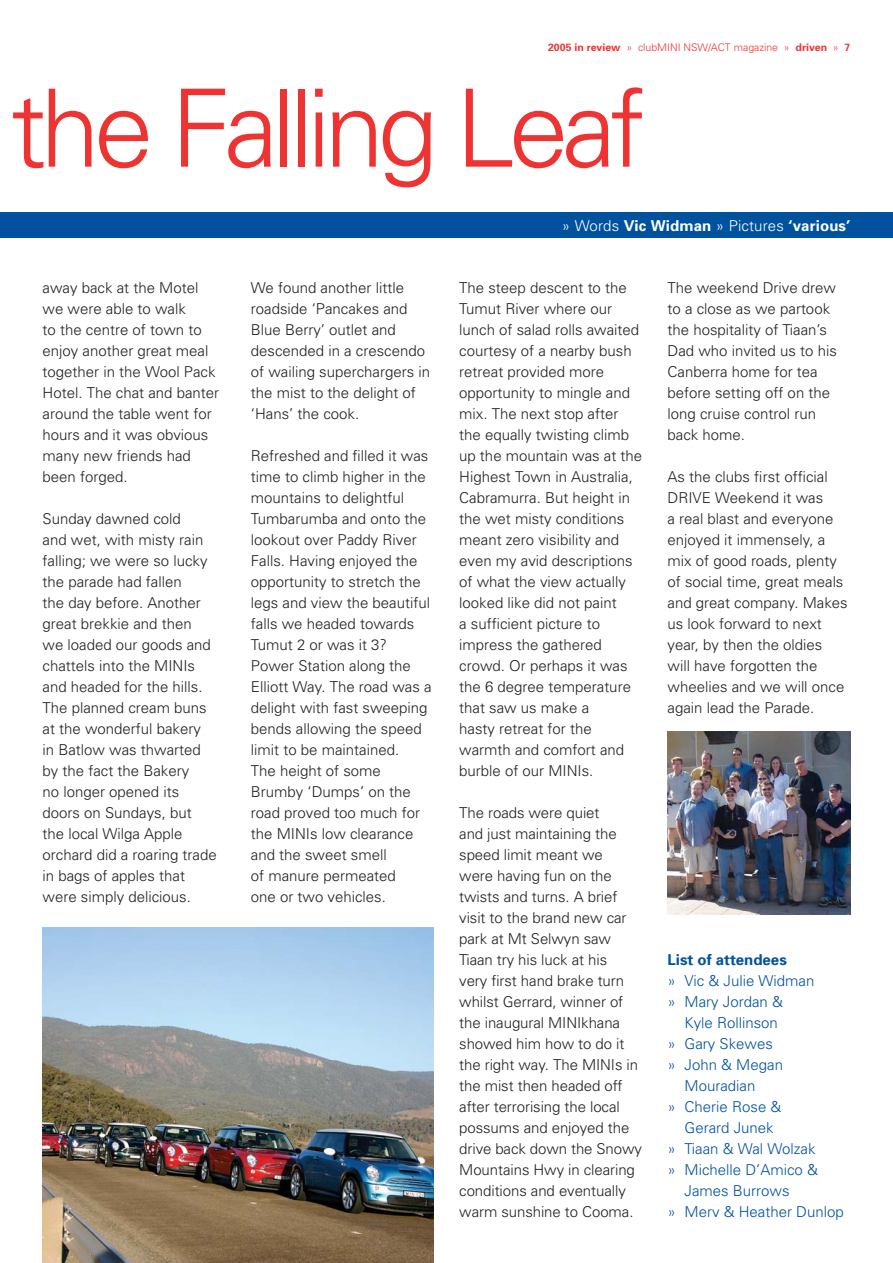
<style>
.page{position:relative;width:893px;height:1263px;background:#fff}
.page>*{position:absolute;margin:0;border:0;box-sizing:border-box;transform-origin:0 0}
.t1{font:300 108px "Univers";letter-spacing:-.06em;color:#ee3433}
.t2{font:300 15px/21px "Univers";color:#231f20}
.t3{font:300 15px "Univers";color:#00529f}
.t4{font:700 15px "Univers";letter-spacing:.01em;color:#fff}
.t5{font:700 15px "Univers";color:#00529f}
.t6{font:300 10.5px "Univers";color:#ee3433}
.s1{font-weight:700}
.s2{font-weight:300}
</style>
<div class="page">
<img style="left:43px;top:927px;width:391px;height:336px">
<img style="left:668px;top:731px;width:182px;height:183px">
<div style="left:0;top:213px;width:893px;height:25px;background:#00529f"></div>
<p class="t6" style="left:548px;top:43px;width:304px"><span class="s1">2005 in review</span> » clubMINI NSW/ACT magazine » <span class="s1">driven</span> » <span class="s1">7</span></p>
<h1 class="t1" style="left:11px;top:89px;width:637px">the Falling Leaf</h1>
<p class="t4" style="left:562px;top:220px;width:290px"><span class="s2">» Words</span> Vic Widman <span class="s2">» Pictures</span> ‘various’</p>
<p class="t2" style="left:43px;top:278px;width:178px">away back at the Motel we were able to walk<br>to the centre of town to enjoy another great meal together in the Wool Pack<br>Hotel. The chat and banter around the table went for hours and it was obvious many new friends had been forged.</p>
<p class="t2" style="left:43px;top:509px;width:176px">Sunday dawned cold<br>and wet, with misty rain falling; we were so lucky the parade had fallen<br>the day before. Another great brekkie and then<br>we loaded our goods and chattels into the MINIs and headed for the hills.<br>The planned cream buns at the wonderful bakery<br>in Batlow was thwarted by the fact the Bakery<br>no longer opened its doors on Sundays, but the local Wilga Apple orchard did a roaring trade in bags of apples that were simply delicious.</p>
<p class="t2" style="left:251px;top:278px;width:181px">We found another little roadside ‘Pancakes and<br>Blue Berry’ outlet and descended in a crescendo of wailing superchargers in the mist to the delight of ‘Hans’ the cook.</p>
<p class="t2" style="left:251px;top:446px;width:182px">Refreshed and filled it was time to climb higher in the mountains to delightful<br>Tumbarumba and onto the lookout over Paddy River<br>Falls. Having enjoyed the opportunity to stretch the legs and view the beautiful falls we headed towards<br>Tumut 2 or was it 3?<br>Power Station along the<br>Elliott Way. The road was a delight with fast sweeping bends allowing the speed limit to be maintained.<br>The height of some<br>Brumby ‘Dumps’ on the road proved too much for the MINIs low clearance and the sweet smell<br>of manure permeated<br>one or two vehicles.</p>
<p class="t2" style="left:459px;top:278px;width:184px">The steep descent to the<br>Tumut River where our lunch of salad rolls awaited courtesy of a nearby bush retreat provided more opportunity to mingle and mix. The next stop after the equally twisting climb up the mountain was at the<br>Highest Town in Australia,<br>Cabramurra. But height in the wet misty conditions meant zero visibility and even my avid descriptions of what the view actually looked like did not paint<br>a sufficient picture to impress the gathered crowd. Or perhaps it was the 6 degree temperature that saw us make a<br>hasty retreat for the warmth and comfort and burble of our MINIs.</p>
<p class="t2" style="left:459px;top:803px;width:184px">The roads were quiet<br>and just maintaining the speed limit meant we<br>were having fun on the twists and turns. A brief visit to the brand new car park at Mt Selwyn saw<br>Tiaan try his luck at his<br>very first hand brake turn whilst Gerrard, winner of the inaugural MINIkhana showed him how to do it the right way. The MINIs in the mist then headed off after terrorising the local possums and enjoyed the drive back down the Snowy<br>Mountains Hwy in clearing conditions and eventually warm sunshine to Cooma.</p>
<p class="t2" style="left:668px;top:278px;width:171px">The weekend Drive drew to a close as we partook the hospitality of Tiaan’s<br>Dad who invited us to his<br>Canberra home for tea before setting off on the long cruise control run back home.</p>
<p class="t2" style="left:668px;top:467px;width:182px">As the clubs first official<br>DRIVE Weekend it was<br>a real blast and everyone enjoyed it immensely, a mix of good roads, plenty of social time, great meals and great company. Makes us look forward to next year, by then the oldies will have forgotten the wheelies and we will once again lead the Parade.</p>
<p class="t5" style="left:668px;top:954px;width:121px">List of attendees</p>
<p class="t3" style="left:668px;top:975px;width:148px">» Vic &amp; Julie Widman</p>
<p class="t3" style="left:668px;top:996px;width:117px">» Mary Jordan &amp;</p>
<p class="t3" style="left:685px;top:1017px;width:95px">Kyle Rollinson</p>
<p class="t3" style="left:668px;top:1038px;width:107px">» Gary Skewes</p>
<p class="t3" style="left:668px;top:1059px;width:117px">» John &amp; Megan</p>
<p class="t3" style="left:685px;top:1080px;width:72px">Mouradian</p>
<p class="t3" style="left:668px;top:1101px;width:115px">» Cherie Rose &amp;</p>
<p class="t3" style="left:685px;top:1122px;width:91px">Gerard Junek</p>
<p class="t3" style="left:668px;top:1143px;width:149px">» Tiaan &amp; Wal Wolzak</p>
<p class="t3" style="left:668px;top:1164px;width:152px">» Michelle D’Amico &amp;</p>
<p class="t3" style="left:685px;top:1185px;width:107px">James Burrows</p>
<p class="t3" style="left:668px;top:1206px;width:178px">» Merv &amp; Heather Dunlop</p>
</div>
